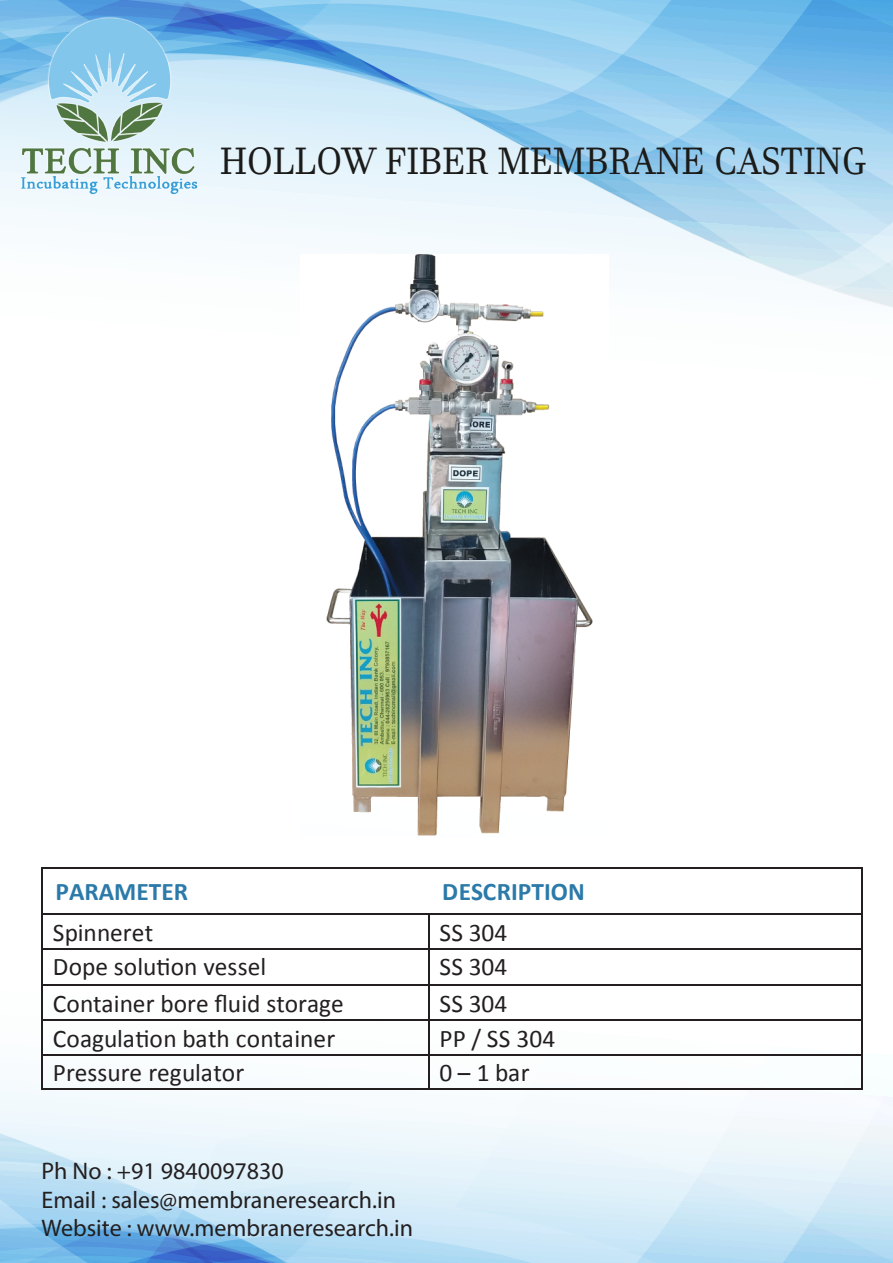
<style>
.page{position:relative;width:893px;height:1263px;background:#fff}
.page>*{position:absolute;margin:0;border:0;box-sizing:border-box;transform-origin:0 0}
.t1{font:37.5px "Javanese Text";color:#1b1b19;scale:.92 1}
.t2{font:25.35px "Calibri";color:#231f20}
.t3{font:700 25.35px "Calibri";color:#2b7aa9}
.t4{font:24px/28.8px "Myriad Pro";color:#231f20}
</style>
<div class="page">
<svg style="left:144px;top:4px;width:749px;height:226px;background:#6ab7e8"></svg>
<svg style="left:0;top:0;width:653px;height:214px;background:#93c8ed"></svg>
<svg style="left:156px;top:40px;width:737px;height:268px"></svg>
<svg style="left:455px;top:1055px;width:319px;height:66px"></svg>
<svg style="left:136px;top:1121px;width:638px;height:142px"></svg>
<svg style="left:0;top:1125px;width:570px;height:138px;background:#c5e2f5"></svg>
<img style="left:14px;top:12px;width:188px;height:182px">
<img style="left:300px;top:254px;width:309px;height:582px">
<hr style="left:43px;top:867px;width:818px;height:2px;background:#231f20">
<hr style="left:42px;top:875px;width:1px;height:38px;background:#231f20">
<hr style="left:861px;top:875px;width:1px;height:38px;background:#231f20">
<hr style="left:43px;top:913px;width:385px;height:2px;background:#231f20">
<hr style="left:430px;top:913px;width:431px;height:2px;background:#231f20">
<hr style="left:42px;top:916px;width:1px;height:32px;background:#231f20">
<hr style="left:428px;top:916px;width:2px;height:32px;background:#231f20">
<hr style="left:861px;top:916px;width:1px;height:32px;background:#231f20">
<hr style="left:43px;top:948px;width:385px;height:1px;background:#231f20">
<hr style="left:430px;top:948px;width:431px;height:1px;background:#231f20">
<hr style="left:42px;top:951px;width:1px;height:33px;background:#231f20">
<hr style="left:428px;top:951px;width:2px;height:33px;background:#231f20">
<hr style="left:861px;top:951px;width:1px;height:33px;background:#231f20">
<hr style="left:43px;top:984px;width:385px;height:2px;background:#231f20">
<hr style="left:430px;top:984px;width:431px;height:2px;background:#231f20">
<hr style="left:42px;top:987px;width:1px;height:32px;background:#231f20">
<hr style="left:428px;top:987px;width:2px;height:32px;background:#231f20">
<hr style="left:43px;top:1019px;width:385px;height:2px;background:#231f20">
<hr style="left:430px;top:1019px;width:431px;height:2px;background:#231f20">
<hr style="left:42px;top:1022px;width:1px;height:32px;background:#231f20">
<hr style="left:428px;top:1022px;width:2px;height:32px;background:#231f20">
<hr style="left:43px;top:1054px;width:385px;height:1px;background:#231f20">
<hr style="left:430px;top:1054px;width:431px;height:1px;background:#231f20">
<hr style="left:42px;top:1057px;width:1px;height:31px;background:#231f20">
<hr style="left:43px;top:1088px;width:385px;height:2px;background:#231f20">
<hr style="left:428px;top:1057px;width:2px;height:31px;background:#231f20">
<hr style="left:430px;top:1088px;width:431px;height:2px;background:#231f20">
<svg style="left:774px;top:967px;width:119px;height:296px"></svg>
<h1 class="t1" style="left:220px;top:139px;width:705px">HOLLOW FIBER MEMBRANE CASTING</h1>
<p class="t3" style="left:56px;top:873px;width:134px">PARAMETER</p>
<p class="t3" style="left:442px;top:873px;width:144px">DESCRIPTION</p>
<p class="t2" style="left:53px;top:915px;width:102px">Spinneret</p>
<p class="t2" style="left:440px;top:915px;width:69px">SS 304</p>
<p class="t2" style="left:53px;top:949px;width:215px">Dope solution vessel</p>
<p class="t2" style="left:440px;top:949px;width:69px">SS 304</p>
<p class="t2" style="left:53px;top:985px;width:292px">Container bore fluid storage</p>
<p class="t2" style="left:440px;top:985px;width:69px">SS 304</p>
<p class="t2" style="left:53px;top:1020px;width:284px">Coagulation bath container</p>
<p class="t2" style="left:440px;top:1020px;width:117px">PP / SS 304</p>
<p class="t2" style="left:53px;top:1055px;width:193px">Pressure regulator</p>
<p class="t2" style="left:440px;top:1055px;width:92px">0–1bar</p>
<p class="t4" style="left:42px;top:1156px;width:373px">Ph No : +91 9840097830<br>Email : sales@membraneresearch.in<br>Website : www.membraneresearch.in</p>
</div>
